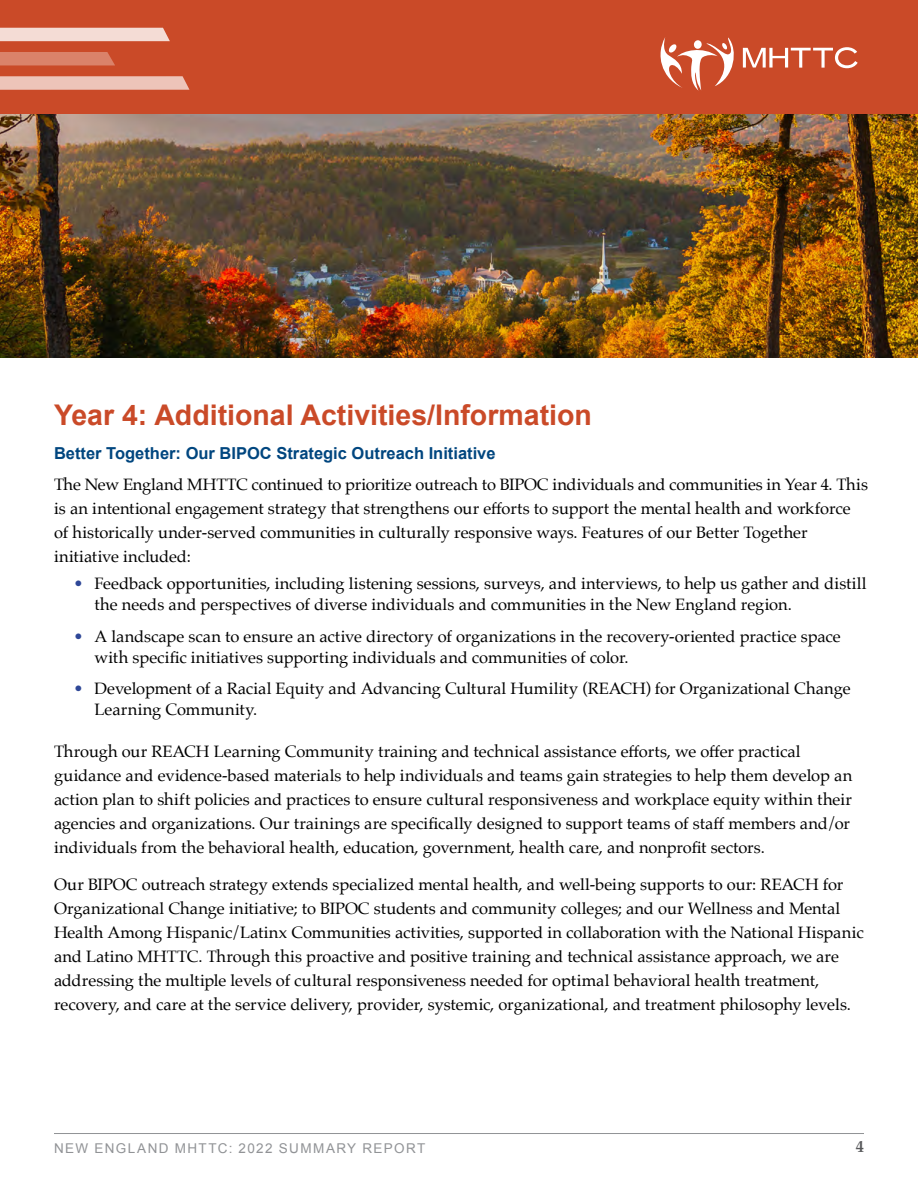
<style>
.page{position:relative;width:918px;height:1188px;background:#fff}
.page>*{position:absolute;margin:0;border:0;box-sizing:border-box;transform-origin:0 0}
.t1{font:700 28.5px "Arial";color:#ca4a28}
.t2{font:16.5px/24px "Palatino";letter-spacing:-.005em;color:#000}
.t3{font:700 16.5px "Arial";color:#00467f}
.t4{font:700 16.5px "Palatino";color:#58595b}
.t5{font:13.5px "Arial";letter-spacing:.105em;color:#919396}
.s1{color:#2e4797}
</style>
<div class="page">
<img style="left:0;top:114px;width:918px;height:243px">
<hr style="left:54px;top:1133px;width:810px;height:1px;background:#919396">
<div style="left:0;top:0;width:918px;height:114px;background:#ca4a28"></div>
<svg style="left:661px;top:37px;width:197px;height:54px"></svg>
<div style="left:0;top:28px;width:170px;height:13px;background:#f4dcd5"></div>
<svg style="left:0;top:52px;width:115px;height:13px"></svg>
<svg style="left:0;top:76px;width:190px;height:14px"></svg>
<h1 class="t1" style="left:54px;top:397px;width:539px">Year 4: Additional Activities/Information</h1>
<h2 class="t3" style="left:54px;top:442px;width:443px">Better Together: Our BIPOC Strategic Outreach Initiative</h2>
<p class="t2" style="left:54px;top:472px;width:816px">The New England MHTTC continued to prioritize outreach to BIPOC individuals and communities in Year 4. This is an intentional engagement strategy that strengthens our efforts to support the mental health and workforce of historically under-served communities in culturally responsive ways. Features of our Better Together initiative included:</p>
<p class="t2" style="left:94px;top:573px;width:774px;line-height:21px;text-indent:-21px"><span class="s1">•</span> Feedback opportunities, including listening sessions, surveys, and interviews, to help us gather and distill the needs and perspectives of diverse individuals and communities in the New England region.</p>
<p class="t2" style="left:94px;top:626px;width:748px;line-height:21px;text-indent:-21px"><span class="s1">•</span> A landscape scan to ensure an active directory of organizations in the recovery-oriented practice space with specific initiatives supporting individuals and communities of color.</p>
<p class="t2" style="left:94px;top:678px;width:758px;line-height:21px;text-indent:-21px"><span class="s1">•</span> Development of a Racial Equity and Advancing Cultural Humility (REACH) for Organizational Change<br>Learning Community.</p>
<p class="t2" style="left:54px;top:739px;width:800px">Through our REACH Learning Community training and technical assistance efforts, we offer practical guidance and evidence-based materials to help individuals and teams gain strategies to help them develop an action plan to shift policies and practices to ensure cultural responsiveness and workplace equity within their agencies and organizations. Our trainings are specifically designed to support teams of staff members and/or individuals from the behavioral health, education, government, health care, and nonprofit sectors.</p>
<p class="t2" style="left:54px;top:872px;width:811px">Our BIPOC outreach strategy extends specialized mental health, and well-being supports to our: REACH for Organizational Change initiative; to BIPOC students and community colleges; and our Wellness and Mental Health Among Hispanic/Latinx Communities activities, supported in collaboration with the National Hispanic and Latino MHTTC. Through this proactive and positive training and technical assistance approach, we are addressing the multiple levels of cultural responsiveness needed for optimal behavioral health treatment, recovery, and care at the service delivery, provider, systemic, organizational, and treatment philosophy levels.</p>
<p class="t5" style="left:54px;top:1139px;width:373px">NEW ENGLAND MHTTC: 2022 SUMMARY REPORT</p>
<p class="t4" style="left:856px;top:1132px;width:10px">4</p>
</div>
